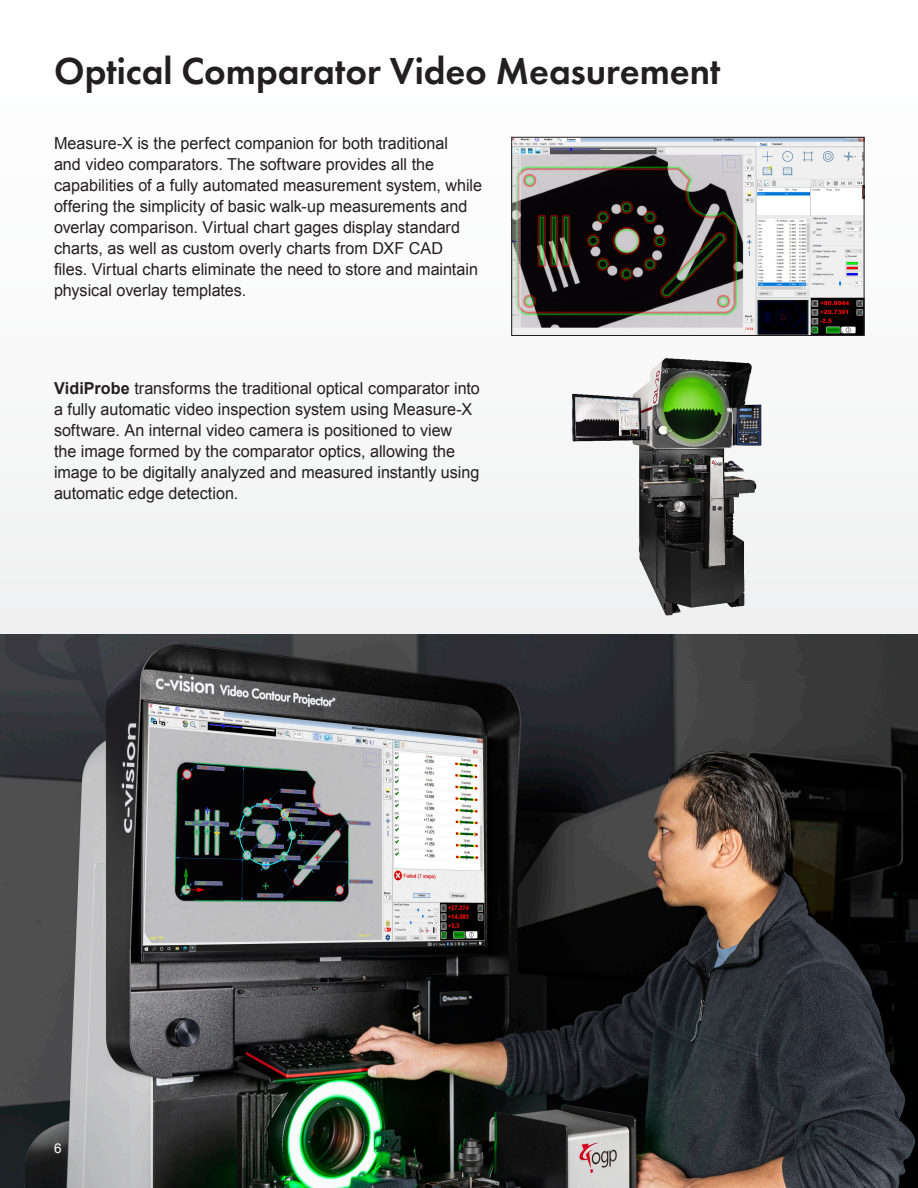
<style>
.page{position:relative;width:918px;height:1188px;background:#f9fafa}
.page>*{position:absolute;margin:0;border:0;box-sizing:border-box;transform-origin:0 0}
.t1{font:600 39px "Futura PT";color:#231f20}
.t2{font:16.5px/21px "Arial";color:#231f20}
.t3{font:13.5px "Arial";color:#fff}
.s1{font-weight:700}
</style>
<div class="page">
<img style="left:0;top:634px;width:918px;height:554px">
<img style="left:514px;top:139px;width:348px;height:195px">
<div style="left:512px;top:137px;width:352px;height:199px;border:1px solid #231f20"></div>
<img style="left:571px;top:358px;width:191px;height:258px">
<h1 class="t1" style="left:54px;top:46px;width:668px">Optical Comparator Video Measurement</h1>
<p class="t2" style="left:54px;top:133px;width:430px">Measure-X is the perfect companion for both traditional<br>and video comparators. The software provides all the capabilities of a fully automated measurement system, while offering the simplicity of basic walk-up measurements and overlay comparison. Virtual chart gages display standard charts, as well as custom overly charts from DXF CAD<br>files. Virtual charts eliminate the need to store and maintain physical overlay templates.</p>
<p class="t2" style="left:54px;top:377px;width:427px"><span class="s1">VidiProbe</span> transforms the traditional optical comparator into a fully automatic video inspection system using Measure-X software. An internal video camera is positioned to view<br>the image formed by the comparator optics, allowing the image to be digitally analyzed and measured instantly using automatic edge detection.</p>
<p class="t3" style="left:54px;top:1139px;width:9px">6</p>
</div>
